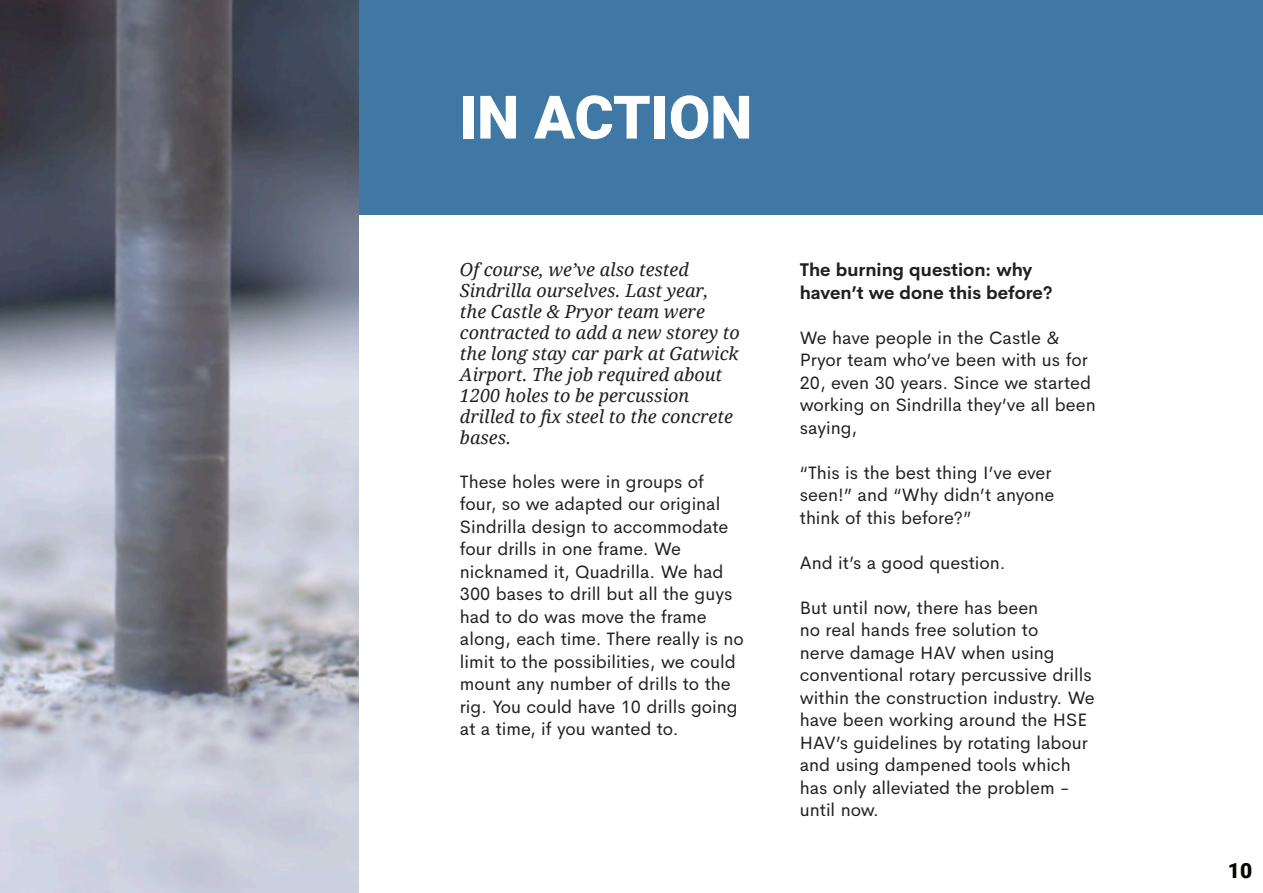
<style>
.page{position:relative;width:1263px;height:893px;background:#fff}
.page>*{position:absolute;margin:0;border:0;box-sizing:border-box;transform-origin:0 0}
.Header_01{font:900 60px "Roboto";color:#fff}
.Paragraph_text{font:900 21px "Roboto";color:#040503}
.Paragraph_text-2{font:18px/22.5px "Cerebri Sans";color:#231f20}
.Paragraph_text-3{font:italic 18px/21px "Droid Serif";color:#231f20}
.t1{font:700 18px/22.5px "Cerebri Sans";color:#231f20}
</style>
<div class="page">
<div style="left:346px;top:0;width:917px;height:215px;background:#3f77a5"></div>
<img style="left:0;top:0;width:359px;height:893px">
<p class="Header_01" style="left:459px;top:75px;width:295px">IN ACTION</p>
<p class="Paragraph_text-3" style="left:460px;top:259px;width:281px">Of course, we’ve also tested<br>Sindrilla ourselves. Last year,<br>the Castle &amp; Pryor team were contracted to add a new storey to the long stay car park at Gatwick<br>Airport. The job required about<br>1200 holes to be percussion drilled to fix steel to the concrete bases.</p>
<p class="Paragraph_text-2" style="left:460px;top:469px;width:285px">These holes were in groups of four, so we adapted our original<br>Sindrilla design to accommodate four drills in one frame. We nicknamed it, Quadrilla. We had<br>300 bases to drill but all the guys had to do was move the frame along, each time. There really is no limit to the possibilities, we could mount any number of drills to the rig. You could have 10 drills going at a time, if you wanted to.</p>
<p class="t1" style="left:800px;top:257px;width:254px">The burning question: why haven’t we done this before?</p>
<p class="Paragraph_text-2" style="left:800px;top:325px;width:297px">We have people in the Castle &amp;<br>Pryor team who’ve been with us for<br>20, even 30 years. Since we started working on Sindrilla they’ve all been saying,</p>
<p class="Paragraph_text-2" style="left:800px;top:460px;width:256px">“This is the best thing I’ve ever seen!” and “Why didn’t anyone think of this before?”</p>
<p class="Paragraph_text-2" style="left:800px;top:550px;width:207px">And it’s a good question.</p>
<p class="Paragraph_text-2" style="left:800px;top:595px;width:296px">But until now, there has been<br>no real hands free solution to<br>nerve damage HAV when using conventional rotary percussive drills within the construction industry. We have been working around the HSE<br>HAV’s guidelines by rotating labour and using dampened tools which has only alleviated the problem - until now.</p>
<p class="Paragraph_text" style="left:1228px;top:856px;width:26px">10</p>
</div>
